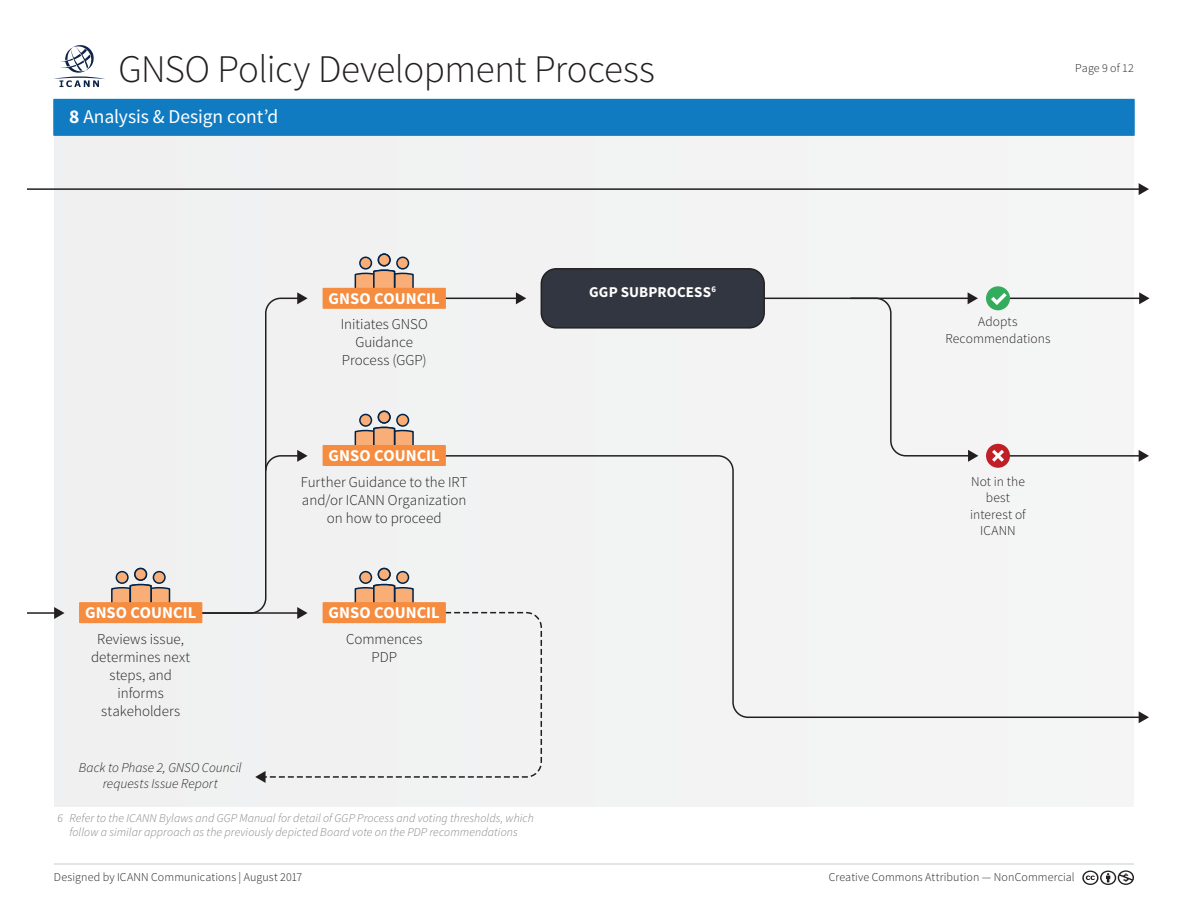
<style>
.page{position:relative;width:1188px;height:918px;background:#fff}
.page>*{position:absolute;margin:0;border:0;box-sizing:border-box;transform-origin:0 0}
.t1{font:300 39px "Source Sans Pro";letter-spacing:-.01em;color:#231f20}
.t2{font:19.5px "Source Sans Pro";letter-spacing:-.005em;color:#fff}
.t3{font:700 16.5px "Source Sans Pro";letter-spacing:.005em;color:#fff}
.t4{font:300 15px/18px "Source Sans Pro";color:#231f20;text-align:center}
.t5{font:700 15px "Source Sans Pro";letter-spacing:.01em;color:#fff}
.t6{font:300 13.5px/16.5px "Source Sans Pro";letter-spacing:.005em;color:#231f20;text-align:center}
.t7{font:italic 300 13.5px/16.5px "Source Sans Pro";letter-spacing:.005em;color:#231f20;text-align:center}
.t8{font:italic 300 12px/13.5px "Source Sans Pro";letter-spacing:.005em;color:#808285;text-align:center}
.t9{font:300 12px "Source Sans Pro";letter-spacing:.01em;color:#231f20}
.s1{font-weight:700}
</style>
<div class="page">
<div style="left:0;top:117px;width:1188px;height:690px;background:#f2f2f3"></div>
<div style="left:1134px;top:52px;width:54px;height:810px;background:#fff"></div>
<div style="left:0;top:54px;width:54px;height:810px;background:#fff"></div>
<div style="left:53px;top:99px;width:1082px;height:37px;background:#107bc1;border:2px solid #107bc1"></div>
<svg style="left:446px;top:454px;width:693px;height:265px"></svg>
<svg style="left:1139px;top:711px;width:10px;height:12px"></svg>
<hr style="left:1008px;top:455px;width:132px;height:2px;background:#231f20">
<svg style="left:1139px;top:450px;width:10px;height:12px"></svg>
<hr style="left:435px;top:298px;width:83px;height:1px;background:#231f20">
<svg style="left:516px;top:292px;width:10px;height:12px"></svg>
<svg style="left:266px;top:611px;width:277px;height:167px"></svg>
<svg style="left:255px;top:771px;width:11px;height:12px"></svg>
<hr style="left:27px;top:188px;width:1113px;height:2px;background:#231f20">
<svg style="left:1139px;top:183px;width:10px;height:12px"></svg>
<hr style="left:27px;top:612px;width:29px;height:2px;background:#231f20">
<svg style="left:54px;top:607px;width:11px;height:12px"></svg>
<svg style="left:111px;top:292px;width:197px;height:327px"></svg>
<div style="left:79px;top:602px;width:123px;height:21px;background:#f58c3f"></div>
<div style="left:360px;top:572px;width:11px;height:11px;background:#f9ae77;border-radius:50%"></div>
<div style="left:359px;top:571px;width:13px;height:13px;border:2px solid #002349;border-radius:50%"></div>
<div style="left:397px;top:572px;width:11px;height:11px;background:#f9ae77;border-radius:50%"></div>
<div style="left:396px;top:571px;width:13px;height:13px;border:2px solid #002349;border-radius:50%"></div>
<div style="left:378px;top:569px;width:12px;height:11px;background:#f9ae77;border-radius:50%"></div>
<div style="left:378px;top:568px;width:13px;height:13px;border:2px solid #002349;border-radius:50%"></div>
<svg style="left:354px;top:584px;width:60px;height:18px"></svg>
<div style="left:323px;top:602px;width:123px;height:21px;background:#f58c3f;border:2px solid #f58c3f"></div>
<div style="left:360px;top:414px;width:11px;height:12px;background:#f9ae77;border-radius:50%"></div>
<div style="left:359px;top:414px;width:13px;height:13px;border:2px solid #002349;border-radius:50%"></div>
<div style="left:397px;top:414px;width:11px;height:12px;background:#f9ae77;border-radius:50%"></div>
<div style="left:396px;top:414px;width:13px;height:13px;border:2px solid #002349;border-radius:50%"></div>
<div style="left:378px;top:411px;width:12px;height:12px;background:#f9ae77;border-radius:50%"></div>
<div style="left:378px;top:411px;width:13px;height:13px;border:2px solid #002349;border-radius:50%"></div>
<svg style="left:354px;top:427px;width:60px;height:18px"></svg>
<div style="left:323px;top:445px;width:123px;height:21px;background:#f58c3f"></div>
<div style="left:360px;top:257px;width:11px;height:12px;background:#f9ae77;border-radius:50%"></div>
<div style="left:359px;top:257px;width:13px;height:13px;border:2px solid #002349;border-radius:50%"></div>
<div style="left:397px;top:257px;width:11px;height:12px;background:#f9ae77;border-radius:50%"></div>
<div style="left:396px;top:257px;width:13px;height:13px;border:2px solid #002349;border-radius:50%"></div>
<div style="left:378px;top:254px;width:12px;height:12px;background:#f9ae77;border-radius:50%"></div>
<div style="left:378px;top:253px;width:13px;height:13px;border:2px solid #002349;border-radius:50%"></div>
<svg style="left:354px;top:270px;width:61px;height:18px"></svg>
<div style="left:323px;top:288px;width:123px;height:21px;background:#f58c3f;border:2px solid #f58c3f"></div>
<hr style="left:715px;top:298px;width:254px;height:1px;background:#231f20">
<svg style="left:849px;top:292px;width:129px;height:170px"></svg>
<svg style="left:986px;top:444px;width:24px;height:24px"></svg>
<hr style="left:1004px;top:298px;width:137px;height:1px;background:#231f20">
<svg style="left:1139px;top:292px;width:11px;height:12px"></svg>
<svg style="left:986px;top:286px;width:24px;height:24px"></svg>
<div style="left:541px;top:269px;width:223px;height:59px;background:#323640;border-radius:15px"></div>
<div style="left:541px;top:268px;width:224px;height:61px;border:1px solid #231f20;border-radius:15px"></div>
<svg style="left:54px;top:45px;width:51px;height:42px"></svg>
<hr style="left:54px;top:863px;width:1080px;height:2px;background:#dcdddf">
<svg style="left:1082px;top:870px;width:52px;height:15px"></svg>
<h1 class="t1" style="left:118px;top:45px;width:538px">GNSO Policy Development Process</h1>
<p class="t9" style="left:1075px;top:60px;width:60px">Page 9 of 12</p>
<h2 class="t2" style="left:69px;top:104px;width:211px"><span class="s1">8</span> Analysis &amp; Design cont’d</h2>
<p class="t3" style="left:329px;top:288px;width:113px">GNSO COUNCIL</p>
<p class="t4" style="left:341px;top:315px;width:89px">Initiates GNSO<br>Guidance<br>Process (GGP)</p>
<p class="t3" style="left:329px;top:445px;width:113px">GNSO COUNCIL</p>
<p class="t3" style="left:85px;top:602px;width:113px">GNSO COUNCIL</p>
<p class="t4" style="left:91px;top:630px;width:101px">Reviews issue, determines next steps, and informs stakeholders</p>
<p class="t4" style="left:301px;top:473px;width:168px">Further Guidance to the IRT and/or ICANN Organization on how to proceed</p>
<p class="t3" style="left:329px;top:602px;width:113px">GNSO COUNCIL</p>
<p class="t4" style="left:346px;top:630px;width:78px">Commences<br>PDP</p>
<p class="t7" style="left:79px;top:759px;width:165px">Back to Phase 2, GNSO Council requests Issue Report</p>
<p class="t8" style="left:57px;top:812px;width:478px">6 Refer to the ICANN Bylaws and GGP Manual for detail of GGP Process and voting thresholds, which follow a similar approach as the previously depicted Board vote on the PDP recommendations</p>
<p class="t5" style="left:589px;top:283px;width:128px">GGP SUBPROCESS<sup>6</sup></p>
<p class="t6" style="left:945px;top:314px;width:107px">Adopts<br>Recommendations</p>
<p class="t6" style="left:970px;top:473px;width:57px">Not in the best interest of<br>ICANN</p>
<p class="t9" style="left:54px;top:870px;width:250px">Designed by ICANN Communications | August 2017</p>
<p class="t9" style="left:829px;top:870px;width:248px">Creative Commons Attribution — NonCommercial</p>
</div>
